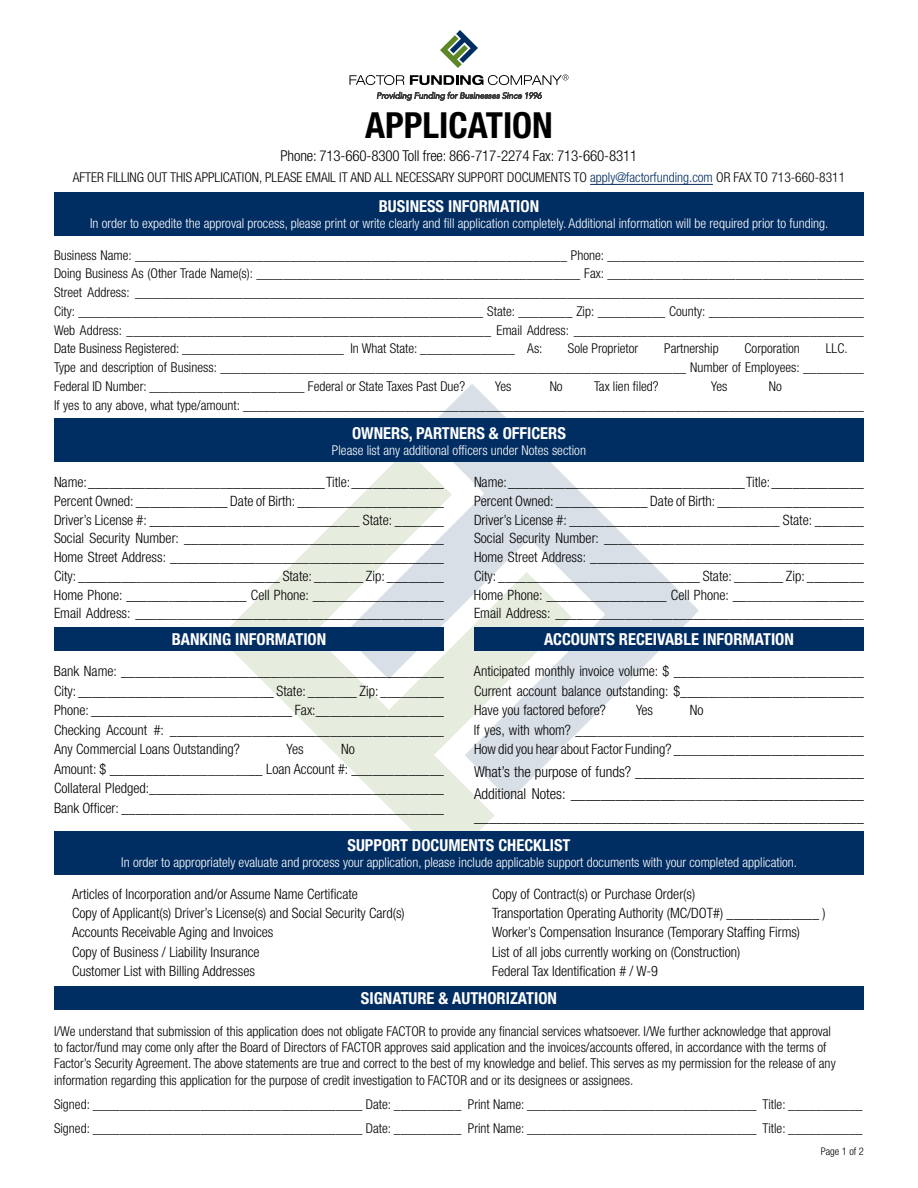
<style>
.page{position:relative;width:918px;height:1188px;background:#fff}
.page>*{position:absolute;margin:0;border:0;box-sizing:border-box;transform-origin:0 0}
.t1{font:700 condensed 36px "Helvetica Neue LT Pro";color:#000}
.t2{font:700 condensed 16.5px "Helvetica Neue LT Pro";color:#fff}
.t3{font:300 condensed 15px/22.5px "Helvetica Neue LT Pro";letter-spacing:-.01em;color:#000;text-align:justify}
.t4{font:300 condensed 14.25px/19.5px "Helvetica Neue LT Pro";color:#000;text-align:justify}
.t5{font:300 condensed 13.5px/18.8px "Helvetica Neue LT Pro";color:#000}
.t6{font:300 condensed 13.5px "Helvetica Neue LT Pro";color:#fff}
.t7{font:300 condensed 10.5px "Helvetica Neue LT Pro";color:#000}
.s1{color:#002d62}
.s2{font-size:13.5px}
</style>
<div class="page">
<svg style="left:230px;top:513px;width:265px;height:318px"></svg>
<svg style="left:344px;top:384px;width:355px;height:416px"></svg>
<div style="left:54px;top:192px;width:810px;height:44px;background:#002d62"></div>
<div style="left:54px;top:418px;width:810px;height:44px;background:#002d62"></div>
<div style="left:54px;top:831px;width:810px;height:43px;background:#002d62"></div>
<div style="left:54px;top:627px;width:390px;height:24px;background:#002d62"></div>
<div style="left:54px;top:986px;width:810px;height:24px;background:#002d62"></div>
<div style="left:474px;top:627px;width:390px;height:24px;background:#002d62"></div>
<hr style="left:590px;top:184px;width:123px;height:1px;background:#002d62">
<svg style="left:440px;top:30px;width:38px;height:38px"></svg>
<svg style="left:377px;top:92px;width:165px;height:9px"></svg>
<svg style="left:350px;top:75px;width:54px;height:10px"></svg>
<svg style="left:410px;top:74px;width:158px;height:11px"></svg>
<h1 class="t1" style="left:365px;top:104px;width:189px">APPLICATION</h1>
<p class="t3" style="left:281px;top:145px;width:358px">Phone: 713-660-8300 Toll free: 866-717-2274 Fax: 713-660-8311</p>
<p class="t5" style="left:73px;top:168px;width:774px">AFTER FILLING OUT THIS APPLICATION, PLEASE EMAIL IT AND ALL NECESSARY SUPPORT DOCUMENTS TO <span class="s1">apply@factorfunding.com</span> OR FAX TO 713-660-8311</p>
<p class="t2" style="left:379px;top:196px;width:162px">BUSINESS INFORMATION</p>
<p class="t6" style="left:90px;top:216px;width:740px">In order to expedite the approval process, please print or write clearly and fill application completely. Additional information will be required prior to funding.</p>
<p class="t5" style="left:54px;top:245px;width:812px;text-align:justify">Business Name: ________________________________________________________________ Phone: ______________________________________ Doing Business As (Other Trade Name(s): ________________________________________________ Fax: ______________________________________ Street Address: ____________________________________________________________________________________________________________ City: ____________________________________________________________ State: ________ Zip: __________ County: _______________________ Web Address: ______________________________________________________ Email Address: ___________________________________________ Date Business Registered: ________________________ In What State: ______________ As:</p>
<p class="t5" style="left:54px;top:339px;width:811px;text-indent:772px">LLC.<br>Type and description of Business: _____________________________________________________________________ Number of Employees: _________<br>Federal ID Number: _______________________ Federal or State Taxes Past Due?</p>
<p class="t5" style="left:568px;top:339px;width:72px">Sole Proprietor</p>
<p class="t5" style="left:664px;top:339px;width:56px">Partnership</p>
<p class="t5" style="left:745px;top:339px;width:57px">Corporation</p>
<p class="t5" style="left:495px;top:377px;width:18px">Yes</p>
<p class="t5" style="left:550px;top:377px;width:15px">No</p>
<p class="t5" style="left:594px;top:377px;width:66px">Tax lien filed?</p>
<p class="t5" style="left:711px;top:377px;width:18px">Yes</p>
<p class="t5" style="left:54px;top:377px;width:812px;text-indent:715px">No<br>If yes to any above, what type/amount: ____________________________________________________________________________________________</p>
<p class="t2" style="left:352px;top:423px;width:215px">OWNERS, PARTNERS &amp; OFFICERS</p>
<p class="t6" style="left:332px;top:442px;width:256px">Please list any additional officers under Notes section</p>
<p class="t4" style="left:54px;top:473px;width:392px;line-height:18.8px">Name: __________<span class="s2">__________</span>_____<span class="s2">____</span>_____ Title: _____________ Percent Owned: _______<span class="s2">__</span>____ Date of Birth: __<span class="s2">________</span>___________ Driver’s License #: _________________<span class="s2">________</span>___<span class="s2">_</span>_ State: ___<span class="s2">__</span>__ Social Security Number: _________<span class="s2">__________</span>__________________ Home Street Address: _________<span class="s2">_</span>__<span class="s2">__________</span>_________________ City: ________<span class="s2">________</span>____<span class="s2">_____</span>____ State: _<span class="s2">__</span>____ Zip: ________ Home Phone: _____<span class="s2">__</span>__________ Cell Phone: __<span class="s2">__________</span>__<span class="s2">_</span>____ Email Address: ____<span class="s2">__________</span>___________________________<span class="s2">___</span></p>
<p class="t4" style="left:474px;top:473px;width:392px;line-height:18.8px">Name: __________<span class="s2">__________</span>_____<span class="s2">____</span>_____ Title: _____________ Percent Owned: _______<span class="s2">__</span>____ Date of Birth: __<span class="s2">________</span>___________ Driver’s License #: _________________<span class="s2">________</span>___<span class="s2">_</span>_ State: ___<span class="s2">__</span>__ Social Security Number: _________<span class="s2">__________</span>__________________ Home Street Address: _________<span class="s2">_</span>__<span class="s2">__________</span>_________________ City: ________<span class="s2">________</span>____<span class="s2">_____</span>____ State: _<span class="s2">__</span>____ Zip: ________ Home Phone: _____<span class="s2">__</span>__________ Cell Phone: __<span class="s2">__________</span>__<span class="s2">_</span>____ Email Address: ____<span class="s2">__________</span>___________________________<span class="s2">___</span></p>
<p class="t2" style="left:172px;top:629px;width:156px">BANKING INFORMATION</p>
<p class="t4" style="left:54px;top:661px;width:392px">Bank Name: ______________________<span class="s2">_____________</span>___________ City: _______________<span class="s2">__________</span>___ State: ___<span class="s2">__</span>__ Zip: ___<span class="s2">__</span>____ Phone: ________<span class="s2">______________</span>_______ Fax:__________________ Checking Account #: ____<span class="s2">__________</span>_________________________ Any Commercial Loans Outstanding?</p>
<p class="t4" style="left:54px;top:739px;width:391px;text-align:left;text-indent:287px">No<br>Amount: $ __________<span class="s2">__________</span>__ Loan Account #: _____________ Collateral Pledged:________<span class="s2">____________</span>______________________ Bank Officer: _________<span class="s2">______________</span>_______________________</p>
<p class="t4" style="left:287px;top:739px;width:19px">Yes</p>
<p class="t2" style="left:544px;top:629px;width:251px">ACCOUNTS RECEIVABLE INFORMATION</p>
<p class="t4" style="left:474px;top:661px;width:392px">Anticipated monthly invoice volume: $ ____<span class="s2">______</span>_________________ Current account balance outstanding: $_____<span class="s2">____</span>_________________ Have you factored before?</p>
<p class="t4" style="left:474px;top:700px;width:392px;text-align:left;text-indent:216px">No<br>If yes, with whom? ___<span class="s2">__________</span>____________________________<br>How did you hear about Factor Funding? _<span class="s2">______</span>____________________</p>
<p class="t3" style="left:474px;top:760px;width:392px">What’s the purpose of funds? ________<span class="s2">_____</span>__________________ Additional Notes: ______________<span class="s2">_________</span>_________________ ___________________________<span class="s2">____________</span>______________</p>
<p class="t4" style="left:636px;top:700px;width:19px">Yes</p>
<p class="t2" style="left:347px;top:835px;width:225px">SUPPORT DOCUMENTS CHECKLIST</p>
<p class="t6" style="left:121px;top:855px;width:677px">In order to appropriately evaluate and process your application, please include applicable support documents with your completed application.</p>
<p class="t4" style="left:72px;top:884px;width:334px;text-align:left">Articles of Incorporation and/or Assume Name Certificate<br>Copy of Applicant(s) Driver’s License(s) and Social Security Card(s)<br>Accounts Receivable Aging and Invoices<br>Copy of Business / Liability Insurance<br>Customer List with Billing Addresses</p>
<p class="t4" style="left:492px;top:884px;width:335px;text-align:left">Copy of Contract(s) or Purchase Order(s)<br>Transportation Operating Authority (MC/DOT#) _____________ )<br>Worker’s Compensation Insurance (Temporary Staffing Firms)<br>List of all jobs currently working on (Construction)<br>Federal Tax Identification # / W-9</p>
<p class="t2" style="left:361px;top:988px;width:198px">SIGNATURE &amp; AUTHORIZATION</p>
<p class="t5" style="left:54px;top:1023px;width:783px;line-height:16.2px">I/We understand that submission of this application does not obligate FACTOR to provide any financial services whatsoever. I/We further acknowledge that approval to factor/fund may come only after the Board of Directors of FACTOR approves said application and the invoices/accounts offered, in accordance with the terms of Factor’s Security Agreement. The above statements are true and correct to the best of my knowledge and belief. This serves as my permission for the release of any information regarding this application for the purpose of credit investigation to FACTOR and or its designees or assignees.</p>
<p class="t5" style="left:54px;top:1092px;width:810px;line-height:24px">Signed: ________________________________________ Date: __________ Print Name: __________________________________ Title: ___________<br>Signed: ________________________________________ Date: __________ Print Name: __________________________________ Title: ___________</p>
<p class="t7" style="left:821px;top:1145px;width:45px">Page 1 of 2</p>
</div>
